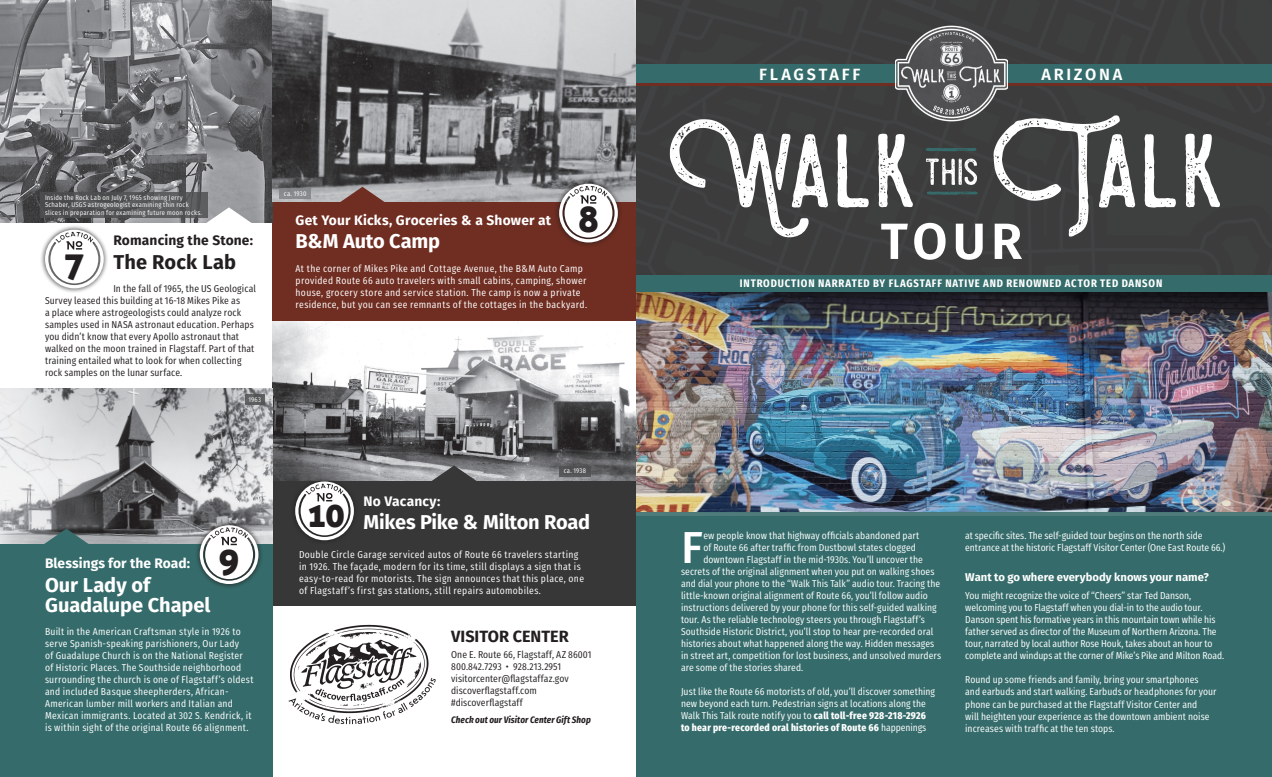
<style>
.page{position:relative;width:1272px;height:777px;background:#fff}
.page>*{position:absolute;margin:0;border:0;box-sizing:border-box;transform-origin:0 0}
.Copy{font:600 51px "Fira Sans";color:#fff}
.Copy-2{font:500 44.75px "Fira Sans";color:#fff}
.t1{font:35.88px "Aller Display";color:#231f20}
.t2{font:33.5px "Aller Display";color:#231f20}
.Copy-3{font:700 20px/20px "Fira Sans";letter-spacing:-.005em;color:#fff}
.Copy-4{font:700 20px "Fira Sans";letter-spacing:.01em;color:#231f20}
.Copy-5{font:600 16.25px "Fira Sans";letter-spacing:.17em;color:#fff}
.Copy-6{font:700 16.25px "Fira Sans";color:#231f20}
.Copy-7{font:700 13.75px "Fira Sans";letter-spacing:.01em;color:#fff}
.Copy-8{font:700 13.75px "Fira Sans";letter-spacing:.01em;color:#231f20}
.Copy-9{font:700 11.25px "Fira Sans";color:#fff}
.Copy-10{font:700 10.88px "Fira Sans Condensed";letter-spacing:.075em;color:#fff}
.Copy-11{font:10px/12px "Fira Sans Condensed";letter-spacing:.01em;color:#fff}
.Copy-12{font:10px/12px "Fira Sans Condensed";letter-spacing:.035em;color:#fff}
.Copy-13{font:10px/12px "Fira Sans Condensed";letter-spacing:.01em;color:#231f20}
.Copy-14{font:italic 700 9.38px "Fira Sans Condensed";letter-spacing:.005em;color:#231f20}
.Copy-15{font:6.88px/7.5px "Fira Sans Condensed";letter-spacing:.035em;color:#fff}
.s1{font-weight:800}
</style>
<div class="page">
<div style="left:636px;top:508px;width:635px;height:268px;background:#356c6b"></div>
<img style="left:636px;top:428px;width:635px;height:84px">
<div style="left:0;top:411px;width:636px;height:194px;background:#373738"></div>
<img style="left:272px;top:320px;width:364px;height:160px">
<div style="left:0;top:418px;width:272px;height:358px;background:#356c6b"></div>
<div style="left:272px;top:124px;width:364px;height:196px;background:#702d21"></div>
<img style="left:288px;top:624px;width:148px;height:101px">
<img style="left:636px;top:0;width:635px;height:428px">
<div style="left:636px;top:67px;width:635px;height:19px;background:#702d21"></div>
<div style="left:636px;top:64px;width:635px;height:19px;background:#356c6b"></div>
<svg style="left:41px;top:226px;width:67px;height:66px"></svg>
<div style="left:50px;top:234px;width:48px;height:49px;background:#fff;border-radius:50%"></div>
<div style="left:45px;top:229px;width:59px;height:59px;border:3px solid #fff;border-radius:50%"></div>
<svg style="left:53px;top:230px;width:43px;height:19px"></svg>
<img style="left:0;top:0;width:272px;height:222px">
<img style="left:0;top:388px;width:272px;height:155px">
<svg style="left:194px;top:520px;width:69px;height:67px"></svg>
<div style="left:205px;top:530px;width:48px;height:49px;background:#fff;border-radius:50%"></div>
<div style="left:200px;top:525px;width:58px;height:58px;border:3px solid #fff;border-radius:50%"></div>
<svg style="left:208px;top:525px;width:42px;height:20px"></svg>
<img style="left:272px;top:0;width:364px;height:202px">
<svg style="left:290px;top:476px;width:69px;height:65px"></svg>
<div style="left:300px;top:486px;width:48px;height:49px;background:#fff;border-radius:50%"></div>
<div style="left:295px;top:481px;width:59px;height:59px;border:3px solid #fff;border-radius:50%"></div>
<svg style="left:303px;top:481px;width:43px;height:20px"></svg>
<svg style="left:554px;top:178px;width:69px;height:67px"></svg>
<div style="left:564px;top:188px;width:48px;height:49px;background:#fff;border-radius:50%"></div>
<div style="left:559px;top:184px;width:59px;height:58px;border:3px solid #fff;border-radius:50%"></div>
<svg style="left:567px;top:184px;width:42px;height:19px"></svg>
<svg style="left:42px;top:528px;width:48px;height:16px"></svg>
<svg style="left:205px;top:207px;width:48px;height:16px"></svg>
<svg style="left:338px;top:187px;width:48px;height:15px"></svg>
<svg style="left:430px;top:465px;width:48px;height:16px"></svg>
<div style="left:40px;top:192px;width:167px;height:25px;background:#545557"></div>
<div style="left:636px;top:275px;width:635px;height:16px;background:#356c6b"></div>
<hr style="left:636px;top:512px;width:635px;height:3px;background:#4f7b7b">
<img style="left:895px;top:17px;width:112px;height:112px">
<div style="left:559px;top:466px;width:31px;height:10px;background:#4e4f50"></div>
<div style="left:245px;top:394px;width:20px;height:11px;background:#5c5d5f"></div>
<div style="left:279px;top:188px;width:32px;height:11px;background:#888a8d"></div>
<p class="Copy-15" style="left:45px;top:193px;width:158px">Inside the Rock Lab on July 7, 1965 showing Jerry<br>Schaber, USGS astrogeologist examining thin rock slices in preparation for examining future moon rocks.</p>
<p class="Copy-8" style="left:113px;top:230px;width:141px">Romancing the Stone:</p>
<p class="Copy-4" style="left:113px;top:247px;width:124px">The Rock Lab</p>
<p class="Copy-13" style="left:45px;top:281px;width:212px;text-indent:68px">In the fall of 1965, the US Geological Survey leased this building at 16-18 Mikes Pike as<br>a place where astrogeologists could analyze rock samples used in NASA astronaut education. Perhaps you didn’t know that every Apollo astronaut that walked on the moon trained in Flagstaff. Part of that training entailed what to look for when collecting rock samples on the lunar surface.</p>
<p class="t1" style="left:64px;top:242px;width:21px">7</p>
<p class="Copy-15" style="left:248px;top:395px;width:14px">1963</p>
<p class="Copy-15" style="left:284px;top:189px;width:24px">ca. 1930</p>
<p class="t1" style="left:578px;top:196px;width:22px">8</p>
<p class="Copy-7" style="left:295px;top:210px;width:257px">Get Your Kicks, Groceries &amp; a Shower at</p>
<p class="Copy-3" style="left:295px;top:231px;width:146px">B&amp;M Auto Camp</p>
<p class="Copy-12" style="left:295px;top:261px;width:293px">At the corner of Mikes Pike and Cottage Avenue, the B&amp;M Auto Camp provided Route 66 auto travelers with small cabins, camping, shower house, grocery store and service station. The camp is now a private residence, but you can see remnants of the cottages in the backyard.</p>
<p class="t1" style="left:218px;top:537px;width:23px">9</p>
<p class="Copy-7" style="left:45px;top:553px;width:146px">Blessings for the Road:</p>
<p class="Copy-3" style="left:45px;top:574px;width:167px">Our Lady of<br>Guadalupe Chapel</p>
<p class="Copy-11" style="left:45px;top:624px;width:210px">Built in the American Craftsman style in 1926 to serve Spanish-speaking parishioners, Our Lady<br>of Guadalupe Church is on the National Register of Historic Places. The Southside neighborhood surrounding the church is one of Flagstaff’s oldest and included Basque sheepherders, African-American lumber mill workers and Italian and Mexican immigrants. Located at 302 S. Kendrick, it is within sight of the original Route 66 alignment.</p>
<p class="Copy-15" style="left:563px;top:466px;width:24px">ca. 1938</p>
<p class="Copy-7" style="left:363px;top:491px;width:78px">No Vacancy:</p>
<p class="Copy-3" style="left:363px;top:512px;width:228px">Mikes Pike &amp; Milton Road</p>
<p class="Copy-12" style="left:299px;top:547px;width:286px">Double Circle Garage serviced autos of Route 66 travelers starting in 1926. The façade, modern for its time, still displays a sign that is easy-to-read for motorists. The sign announces that this place, one of Flagstaff’s first gas stations, still repairs automobiles.</p>
<p class="t2" style="left:308px;top:494px;width:39px">10</p>
<p class="Copy-6" style="left:451px;top:624px;width:119px">VISITOR CENTER</p>
<p class="Copy-13" style="left:451px;top:647px;width:142px">One E. Route 66, Flagstaff, AZ 86001</p>
<p class="Copy-13" style="left:451px;top:659px;width:111px">800.842.7293 • 928.213.2951</p>
<p class="Copy-13" style="left:451px;top:671px;width:119px">visitorcenter@flagstaffaz.gov</p>
<p class="Copy-13" style="left:451px;top:683px;width:87px">discoverflagstaff.com</p>
<p class="Copy-13" style="left:451px;top:695px;width:73px">#discoverflagstaff</p>
<p class="Copy-14" style="left:451px;top:712px;width:141px">Check out our Visitor Center Gift Shop</p>
<p class="Copy-5" style="left:759px;top:62px;width:102px">FLAGSTAFF</p>
<p class="Copy-5" style="left:1041px;top:62px;width:82px">ARIZONA</p>
<p class="Copy" style="left:880px;top:205px;width:143px">TOUR</p>
<p class="Copy-10" style="left:740px;top:273px;width:424px">INTRODUCTION NARRATED BY FLAGSTAFF NATIVE AND RENOWNED ACTOR TED DANSON</p>
<p class="Copy-2" style="left:681px;top:516px;width:23px">F</p>
<p class="Copy-11" style="left:703px;top:528px;width:217px">ew people know that highway officials abandoned part</p>
<p class="Copy-11" style="left:703px;top:540px;width:214px">of Route 66 after traffic from Dustbowl states clogged</p>
<p class="Copy-11" style="left:703px;top:552px;width:221px">downtown Flagstaff in the mid-1930s. You’ll uncover the</p>
<p class="Copy-11" style="left:681px;top:564px;width:255px">secrets of the original alignment when you put on walking shoes</p>
<p class="Copy-11" style="left:681px;top:576px;width:261px">and dial your phone to the “Walk This Talk” audio tour. Tracing the</p>
<p class="Copy-11" style="left:681px;top:588px;width:248px">little-known original alignment of Route 66, you’ll follow audio</p>
<p class="Copy-11" style="left:681px;top:600px;width:257px">instructions delivered by your phone for this self-guided walking</p>
<p class="Copy-11" style="left:681px;top:612px;width:245px">tour. As the reliable technology steers you through Flagstaff’s</p>
<p class="Copy-11" style="left:681px;top:624px;width:254px">Southside Historic District, you’ll stop to hear pre-recorded oral</p>
<p class="Copy-11" style="left:681px;top:636px;width:255px">histories about what happened along the way. Hidden messages</p>
<p class="Copy-11" style="left:681px;top:648px;width:261px">in street art, competition for lost business, and unsolved murders</p>
<p class="Copy-11" style="left:681px;top:660px;width:124px">are some of the stories shared.</p>
<p class="Copy-11" style="left:681px;top:684px;width:255px">Just like the Route 66 motorists of old, you’ll discover something new beyond each turn. Pedestrian signs at locations along the Walk This Talk route notify you to <span class="s1">call toll-free 928-218-2926 to hear pre-recorded oral histories of Route 66</span> happenings</p>
<p class="Copy-11" style="left:965px;top:528px;width:261px">at specific sites. The self-guided tour begins on the north side entrance at the historic Flagstaff Visitor Center (One East Route 66.)</p>
<p class="Copy-9" style="left:965px;top:569px;width:245px">Want to go where everybody knows your name?</p>
<p class="Copy-11" style="left:965px;top:588px;width:260px">You might recognize the voice of “Cheers” star Ted Danson, welcoming you to Flagstaff when you dial-in to the audio tour.<br>Danson spent his formative years in this mountain town while his father served as director of the Museum of Northern Arizona. The tour, narrated by local author Rose Houk, takes about an hour to complete and windups at the corner of Mike’s Pike and Milton Road.</p>
<p class="Copy-11" style="left:965px;top:672px;width:253px">Round up some friends and family, bring your smartphones<br>and earbuds and start walking. Earbuds or headphones for your phone can be purchased at the Flagstaff Visitor Center and<br>will heighten your experience as the downtown ambient noise increases with traffic at the ten stops.</p>
</div>
